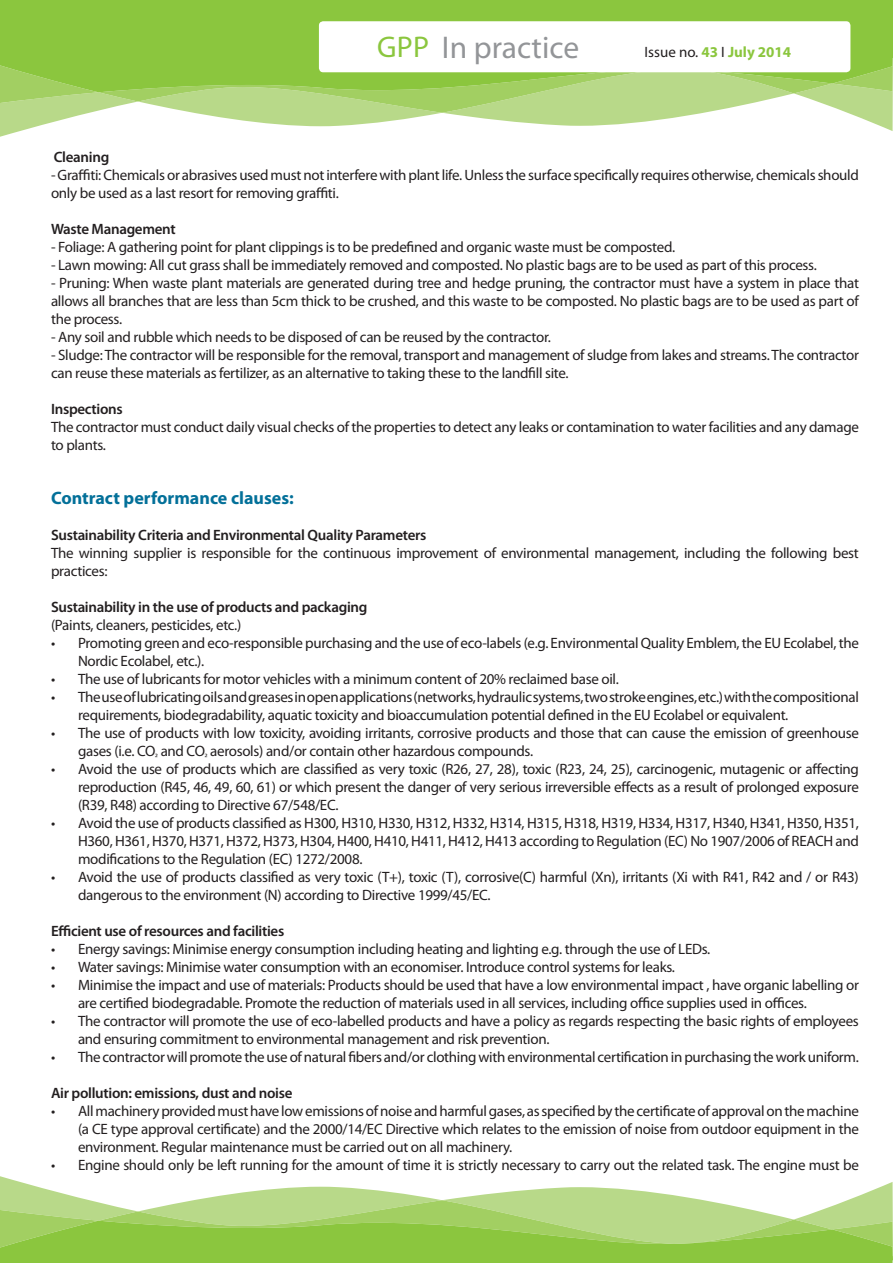
<style>
.page{position:relative;width:893px;height:1263px;background:#fff}
.page>*{position:absolute;margin:0;border:0;box-sizing:border-box;transform-origin:0 0}
.t1{font:31.5px "Myriad Pro";color:#939598}
.t2{font:700 18px "Myriad Pro";color:#037099}
.t3{font:15px/18px "Myriad Pro";letter-spacing:-.02em;color:#231f20}
.t4{font:600 15px "Myriad Pro";letter-spacing:-.02em;color:#231f20}
.t5{font:700 15px "Myriad Pro";color:#8bc63e}
.s1{font-size:30px;color:#8bc63e}
.s2{font-weight:400;color:#231f20}
</style>
<div class="page">
<svg style="left:0;top:113px;width:88px;height:24px"></svg>
<svg style="left:195px;top:113px;width:698px;height:18px"></svg>
<svg style="left:0;top:58px;width:893px;height:55px;background:#a9d36f"></svg>
<div style="left:0;top:0;width:893px;height:58px;background:#8bc63e"></div>
<div style="left:319px;top:21px;width:531px;height:51px;background:#fff;border-radius:4px"></div>
<svg style="left:0;top:1176px;width:88px;height:24px"></svg>
<svg style="left:195px;top:1182px;width:698px;height:18px"></svg>
<svg style="left:0;top:1200px;width:893px;height:63px;background:#a1cf62"></svg>
<p class="t1" style="left:377px;top:28px;width:203px"><span class="s1">GPP</span> In practice</p>
<p class="t5" style="left:645px;top:42px;width:148px"><span class="s2">Issue no.</span> 43 <span class="s2">I</span> July 2014</p>
<p class="t4" style="left:54px;top:147px;width:57px">Cleaning</p>
<p class="t3" style="left:51px;top:166px;width:809px">- Graffiti: Chemicals or abrasives used must not interfere with plant life. Unless the surface specifically requires otherwise, chemicals should only be used as a last resort for removing graffiti.</p>
<p class="t4" style="left:51px;top:219px;width:126px">Waste Management</p>
<p class="t3" style="left:51px;top:238px;width:626px">- Foliage: A gathering point for plant clippings is to be predefined and organic waste must be composted.</p>
<p class="t3" style="left:51px;top:256px;width:767px">- Lawn mowing: All cut grass shall be immediately removed and composted. No plastic bags are to be used as part of this process.</p>
<p class="t3" style="left:51px;top:274px;width:809px;text-align:justify">- Pruning: When waste plant materials are generated during tree and hedge pruning, the contractor must have a system in place that allows all branches that are less than 5cm thick to be crushed, and this waste to be composted. No plastic bags are to be used as part of the process.</p>
<p class="t3" style="left:51px;top:328px;width:501px">- Any soil and rubble which needs to be disposed of can be reused by the contractor.</p>
<p class="t3" style="left:51px;top:346px;width:809px">- Sludge: The contractor will be responsible for the removal, transport and management of sludge from lakes and streams. The contractor can reuse these materials as fertilizer, as an alternative to taking these to the landfill site.</p>
<p class="t4" style="left:51px;top:399px;width:73px">Inspections</p>
<p class="t3" style="left:51px;top:418px;width:809px">The contractor must conduct daily visual checks of the properties to detect any leaks or contamination to water facilities and any damage to plants.</p>
<p class="t2" style="left:51px;top:486px;width:244px">Contract performance clauses:</p>
<p class="t4" style="left:51px;top:525px;width:377px">Sustainability Criteria and Environmental Quality Parameters</p>
<p class="t3" style="left:51px;top:544px;width:809px">The winning supplier is responsible for the continuous improvement of environmental management, including the following best practices:</p>
<p class="t4" style="left:51px;top:597px;width:318px">Sustainability in the use of products and packaging</p>
<p class="t3" style="left:51px;top:616px;width:192px">(Paints, cleaners, pesticides, etc.)</p>
<p class="t3" style="left:78px;top:634px;width:782px;text-indent:-27px">• Promoting green and eco-responsible purchasing and the use of eco-labels (e.g. Environmental Quality Emblem, the EU Ecolabel, the<br>Nordic Ecolabel, etc.).</p>
<p class="t3" style="left:51px;top:670px;width:569px">• The use of lubricants for motor vehicles with a minimum content of 20% reclaimed base oil.</p>
<p class="t3" style="left:78px;top:688px;width:782px;text-indent:-27px">• The use of lubricating oils and greases in open applications (networks, hydraulic systems, two stroke engines, etc.) with the compositional requirements, biodegradability, aquatic toxicity and bioaccumulation potential defined in the EU Ecolabel or equivalent.</p>
<p class="t3" style="left:78px;top:724px;width:782px;text-indent:-27px">• The use of products with low toxicity, avoiding irritants, corrosive products and those that can cause the emission of greenhouse gases (i.e. CO<sub>²</sub> and CO<sub>²</sub> aerosols) and/or contain other hazardous compounds.</p>
<p class="t3" style="left:78px;top:760px;width:782px;text-align:justify;text-indent:-27px">• Avoid the use of products which are classified as very toxic (R26, 27, 28), toxic (R23, 24, 25), carcinogenic, mutagenic or affecting reproduction (R45, 46, 49, 60, 61) or which present the danger of very serious irreversible effects as a result of prolonged exposure (R39, R48) according to Directive 67/548/EC.</p>
<p class="t3" style="left:78px;top:814px;width:782px;text-align:justify;text-indent:-27px">• Avoid the use of products classified as H300, H310, H330, H312, H332, H314, H315, H318, H319, H334, H317, H340, H341, H350, H351, H360, H361, H370, H371, H372, H373, H304, H400, H410, H411, H412, H413 according to Regulation (EC) No 1907/2006 of REACH and modifications to the Regulation (EC) 1272/2008.</p>
<p class="t3" style="left:78px;top:868px;width:782px;text-indent:-27px">• Avoid the use of products classified as very toxic (T+), toxic (T), corrosive(C) harmful (Xn), irritants (Xi with R41, R42 and / or R43) dangerous to the environment (N) according to Directive 1999/45/EC.</p>
<p class="t4" style="left:51px;top:921px;width:235px">Efficient use of resources and facilities</p>
<p class="t3" style="left:51px;top:940px;width:661px">• Energy savings: Minimise energy consumption including heating and lighting e.g. through the use of LEDs.</p>
<p class="t3" style="left:51px;top:958px;width:625px">• Water savings: Minimise water consumption with an economiser. Introduce control systems for leaks.</p>
<p class="t3" style="left:78px;top:976px;width:782px;text-indent:-27px">• Minimise the impact and use of materials: Products should be used that have a low environmental impact , have organic labelling or are certified biodegradable. Promote the reduction of materials used in all services, including office supplies used in offices.</p>
<p class="t3" style="left:78px;top:1012px;width:782px;text-indent:-27px">• The contractor will promote the use of eco-labelled products and have a policy as regards respecting the basic rights of employees and ensuring commitment to environmental management and risk prevention.</p>
<p class="t3" style="left:51px;top:1048px;width:809px">• The contractor will promote the use of natural fibers and/or clothing with environmental certification in purchasing the work uniform.</p>
<p class="t4" style="left:51px;top:1083px;width:243px">Air pollution: emissions, dust and noise</p>
<p class="t3" style="left:78px;top:1102px;width:782px;text-align:justify;text-indent:-27px">• All machinery provided must have low emissions of noise and harmful gases, as specified by the certificate of approval on the machine (a CE type approval certificate) and the 2000/14/EC Directive which relates to the emission of noise from outdoor equipment in the environment. Regular maintenance must be carried out on all machinery.</p>
<p class="t3" style="left:51px;top:1156px;width:809px">• Engine should only be left running for the amount of time it is strictly necessary to carry out the related task. The engine must be</p>
</div>
